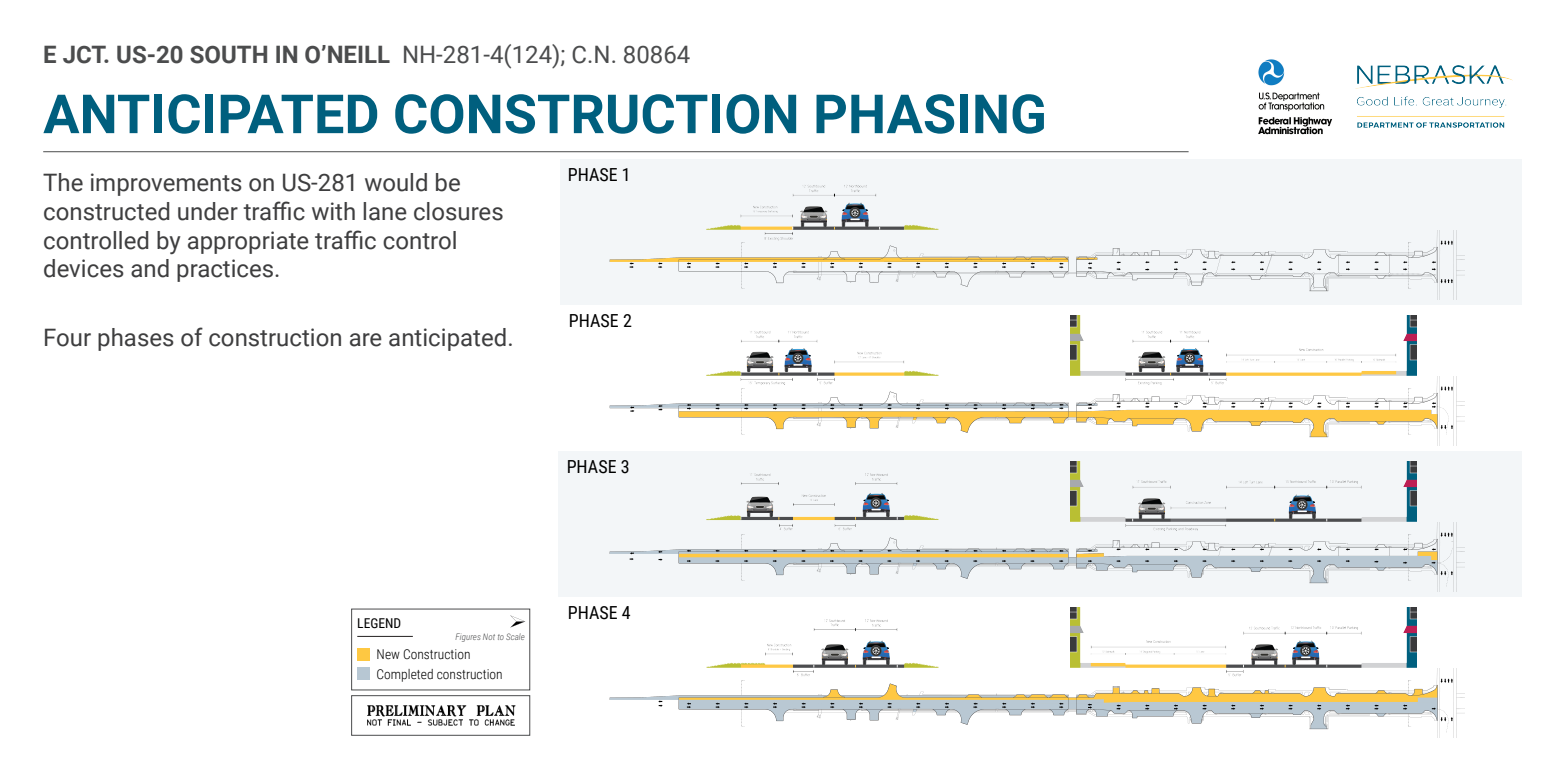
<style>
.page{position:relative;width:1556px;height:778px;background:#fff}
.page>*{position:absolute;margin:0;border:0;box-sizing:border-box;transform-origin:0 0}
.t1{font:700 54px "Roboto";color:#005f7e}
.KM{font:24px/28.8px "Roboto";color:#3e3e3f}
.t2{font:700 24px "Roboto";color:#4b4c4d}
.parking_map_streets{font:18px "Roboto Condensed";color:#000}
.parking_map_streets-2{font:300 13.56px "Roboto Condensed";color:#000}
.parking_map_streets-3{font:13.56px "Roboto Condensed";color:#000}
.parking_map_streets-4{font:italic 300 9px "Roboto Condensed";color:#4b4c4d}
.s1{font-weight:400}
</style>
<div class="page">
<hr style="left:43px;top:151px;width:1145px;height:1px;background:#4b4c4d">
<img style="left:1258px;top:59px;width:74px;height:76px">
<img style="left:1355px;top:65px;width:157px;height:62px">
<div style="left:558px;top:451px;width:963px;height:146px;background:#f3f6f8"></div>
<div style="left:559px;top:159px;width:962px;height:146px;background:#f3f6f8"></div>
<div style="left:351px;top:695px;width:179px;height:40px;background:#fff;border:1px solid #4b4c4d"></div>
<img style="left:609px;top:231px;width:855px;height:69px">
<img style="left:609px;top:377px;width:855px;height:68px">
<img style="left:609px;top:522px;width:855px;height:69px">
<img style="left:609px;top:668px;width:855px;height:69px">
<div style="left:351px;top:608px;width:179px;height:82px;background:#fff;border:1px solid #4b4c4d"></div>
<hr style="left:357px;top:636px;width:56px;height:1px;background:#231f20">
<div style="left:357px;top:667px;width:12px;height:13px;background:#b7c7d3"></div>
<div style="left:357px;top:648px;width:12px;height:12px;background:#fec842"></div>
<svg style="left:510px;top:615px;width:15px;height:12px"></svg>
<img style="left:367px;top:705px;width:149px;height:21px">
<img style="left:688px;top:185px;width:276px;height:71px">
<img style="left:688px;top:473px;width:276px;height:74px">
<img style="left:688px;top:619px;width:276px;height:74px">
<img style="left:688px;top:331px;width:276px;height:71px">
<img style="left:1070px;top:315px;width:346px;height:87px">
<img style="left:1070px;top:461px;width:346px;height:86px">
<img style="left:1070px;top:607px;width:346px;height:86px">
<p class="t2" style="left:43px;top:37px;width:648px">E JCT. US-20 SOUTH IN O’NEILL <span class="s1">NH-281-4(124); C.N. 80864</span></p>
<p class="t1" style="left:43px;top:76px;width:1005px">ANTICIPATED CONSTRUCTION PHASING</p>
<p class="parking_map_streets" style="left:568px;top:162px;width:64px">PHASE 1</p>
<p class="KM" style="left:43px;top:167px;width:462px">The improvements on US-281 would be constructed under traffic with lane closures controlled by appropriate traffic control devices and practices.</p>
<p class="KM" style="left:43px;top:322px;width:472px">Four phases of construction are anticipated.</p>
<p class="parking_map_streets" style="left:569px;top:308px;width:64px">PHASE 2</p>
<p class="parking_map_streets" style="left:566px;top:454px;width:64px">PHASE 3</p>
<p class="parking_map_streets-3" style="left:357px;top:614px;width:46px">LEGEND</p>
<p class="parking_map_streets-2" style="left:376px;top:645px;width:95px">New Construction</p>
<p class="parking_map_streets-2" style="left:376px;top:665px;width:128px">Completed construction</p>
<p class="parking_map_streets-4" style="left:455px;top:630px;width:71px">Figures Not to Scale</p>
<p class="parking_map_streets" style="left:568px;top:599px;width:64px">PHASE 4</p>
</div>
